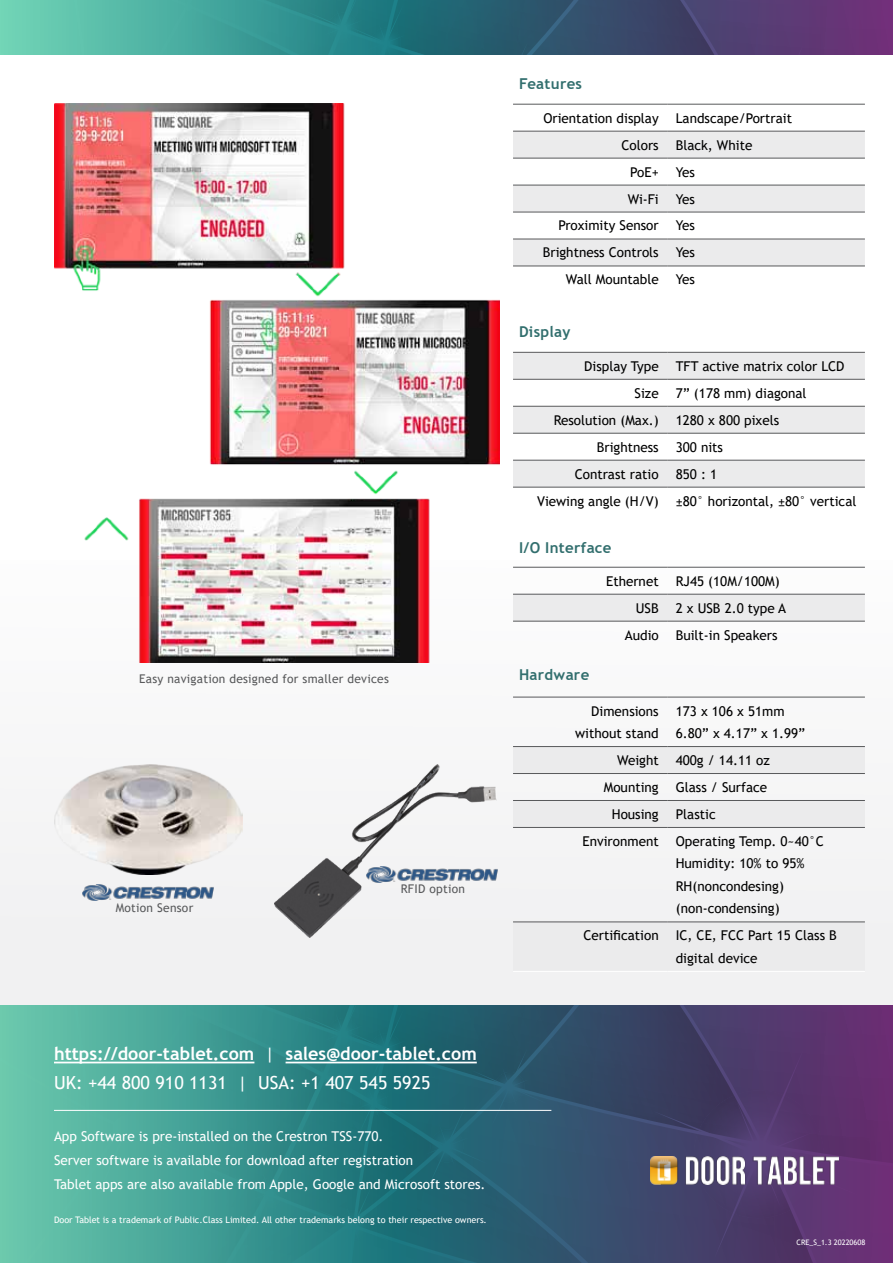
<style>
.page{position:relative;width:893px;height:1263px;background:#fff}
.page>*{position:absolute;margin:0;border:0;box-sizing:border-box;transform-origin:0 0}
.t1{font:700 18px/28.5px "Trebuchet MS";color:#fff}
.t2{font:700 15px "Trebuchet MS";letter-spacing:.02em;color:#326f6e}
.t3{font:13.5px/22.5px "Trebuchet MS";color:#000}
.t4{font:13.5px/24px "Trebuchet MS";color:#fff}
.t5{font:12px "Trebuchet MS";letter-spacing:.02em;color:#58595b}
.t6{font:9px "Trebuchet MS";color:#fff}
.t7{font:7.5px "Trebuchet MS";color:#fff}
.s1{font-weight:400}
</style>
<div class="page">
<div style="left:0;top:560px;width:893px;height:703px;background:#f1f1f2"></div>
<svg style="left:0;top:0;width:893px;height:54px;background:#427383"></svg>
<svg style="left:0;top:1005px;width:893px;height:258px;background:#3f6f7f"></svg>
<img style="left:650px;top:1157px;width:189px;height:27px">
<img style="left:54px;top:104px;width:445px;height:558px">
<img style="left:83px;top:884px;width:131px;height:16px">
<img style="left:54px;top:765px;width:189px;height:110px">
<img style="left:274px;top:765px;width:223px;height:172px">
<img style="left:367px;top:867px;width:130px;height:15px">
<hr style="left:54px;top:1062px;width:200px;height:1px;background:#fff">
<hr style="left:286px;top:1062px;width:191px;height:1px;background:#fff">
<hr style="left:54px;top:1110px;width:497px;height:1px;background:#fff">
<svg style="left:513px;top:132px;width:352px;height:790px"></svg>
<svg style="left:513px;top:294px;width:352px;height:26px"></svg>
<hr style="left:513px;top:104px;width:154px;height:1px;background:#58595b">
<hr style="left:667px;top:104px;width:198px;height:1px;background:#58595b">
<hr style="left:513px;top:131px;width:154px;height:1px;background:#58595b">
<hr style="left:667px;top:131px;width:198px;height:1px;background:#58595b">
<hr style="left:513px;top:158px;width:154px;height:1px;background:#58595b">
<hr style="left:667px;top:158px;width:198px;height:1px;background:#58595b">
<hr style="left:513px;top:185px;width:154px;height:1px;background:#58595b">
<hr style="left:667px;top:185px;width:198px;height:1px;background:#58595b">
<hr style="left:513px;top:212px;width:154px;height:1px;background:#58595b">
<hr style="left:667px;top:212px;width:198px;height:1px;background:#58595b">
<hr style="left:513px;top:239px;width:154px;height:1px;background:#58595b">
<hr style="left:667px;top:239px;width:198px;height:1px;background:#58595b">
<hr style="left:513px;top:352px;width:154px;height:1px;background:#58595b">
<hr style="left:667px;top:352px;width:198px;height:1px;background:#58595b">
<hr style="left:513px;top:379px;width:154px;height:1px;background:#58595b">
<hr style="left:667px;top:379px;width:198px;height:1px;background:#58595b">
<hr style="left:513px;top:406px;width:154px;height:1px;background:#58595b">
<hr style="left:667px;top:406px;width:198px;height:1px;background:#58595b">
<hr style="left:513px;top:433px;width:154px;height:1px;background:#58595b">
<hr style="left:667px;top:433px;width:198px;height:1px;background:#58595b">
<hr style="left:513px;top:460px;width:154px;height:1px;background:#58595b">
<hr style="left:667px;top:460px;width:198px;height:1px;background:#58595b">
<hr style="left:513px;top:567px;width:154px;height:1px;background:#58595b">
<hr style="left:667px;top:567px;width:198px;height:1px;background:#58595b">
<hr style="left:513px;top:594px;width:154px;height:1px;background:#58595b">
<hr style="left:667px;top:594px;width:198px;height:1px;background:#58595b">
<hr style="left:513px;top:697px;width:154px;height:1px;background:#58595b">
<hr style="left:667px;top:697px;width:198px;height:1px;background:#58595b">
<hr style="left:513px;top:746px;width:154px;height:1px;background:#58595b">
<hr style="left:667px;top:746px;width:198px;height:1px;background:#58595b">
<hr style="left:513px;top:773px;width:154px;height:1px;background:#58595b">
<hr style="left:667px;top:773px;width:198px;height:1px;background:#58595b">
<hr style="left:513px;top:800px;width:154px;height:1px;background:#58595b">
<hr style="left:667px;top:800px;width:198px;height:1px;background:#58595b">
<hr style="left:513px;top:827px;width:154px;height:1px;background:#58595b">
<hr style="left:667px;top:827px;width:198px;height:1px;background:#58595b">
<hr style="left:513px;top:922px;width:154px;height:1px;background:#58595b">
<hr style="left:667px;top:922px;width:198px;height:1px;background:#58595b">
<hr style="left:513px;top:971px;width:154px;height:1px;background:#fff">
<hr style="left:667px;top:971px;width:198px;height:1px;background:#fff">
<hr style="left:513px;top:266px;width:154px;height:1px;background:#58595b">
<hr style="left:667px;top:266px;width:198px;height:1px;background:#58595b">
<hr style="left:513px;top:487px;width:154px;height:1px;background:#58595b">
<hr style="left:667px;top:487px;width:198px;height:1px;background:#58595b">
<hr style="left:513px;top:621px;width:154px;height:1px;background:#58595b">
<hr style="left:667px;top:621px;width:198px;height:1px;background:#58595b">
<hr style="left:513px;top:293px;width:154px;height:1px;background:#fff">
<hr style="left:667px;top:293px;width:198px;height:1px;background:#fff">
<hr style="left:513px;top:535px;width:154px;height:1px;background:#fff">
<hr style="left:667px;top:535px;width:198px;height:1px;background:#fff">
<p class="t5" style="left:139px;top:671px;width:251px">Easy navigation designed for smaller devices</p>
<p class="t5" style="left:116px;top:900px;width:79px">Motion Sensor</p>
<p class="t5" style="left:401px;top:881px;width:66px">RFID option</p>
<h1 class="t1" style="left:54px;top:1039px;width:424px">https://door-tablet.com <span class="s1">|</span> sales@door-tablet.com<br><span class="s1">UK: +44 800 910 1131 | USA: +1 407 545 5925</span></h1>
<p class="t4" style="left:54px;top:1124px;width:433px">App Software is pre-installed on the Crestron TSS-770.<br>Server software is available for download after registration<br>Tablet apps are also available from Apple, Google and Microsoft stores.</p>
<p class="t6" style="left:54px;top:1214px;width:434px">Door Tablet is a trademark of Public.Class Limited. All other trademarks belong to their respective owners.</p>
<p class="t2" style="left:519px;top:74px;width:65px">Features</p>
<p class="t3" style="left:543px;top:107px;width:117px">Orientation display</p>
<p class="t3" style="left:676px;top:107px;width:118px">Landscape/Portrait</p>
<p class="t3" style="left:621px;top:133px;width:39px">Colors</p>
<p class="t3" style="left:676px;top:133px;width:78px">Black, White</p>
<p class="t3" style="left:630px;top:160px;width:30px">PoE+</p>
<p class="t3" style="left:676px;top:160px;width:21px">Yes</p>
<p class="t3" style="left:628px;top:187px;width:33px">Wi-Fi</p>
<p class="t3" style="left:676px;top:187px;width:21px">Yes</p>
<p class="t3" style="left:558px;top:214px;width:102px">Proximity Sensor</p>
<p class="t3" style="left:676px;top:214px;width:21px">Yes</p>
<p class="t3" style="left:543px;top:241px;width:117px">Brightness Controls</p>
<p class="t3" style="left:676px;top:241px;width:21px">Yes</p>
<p class="t3" style="left:566px;top:268px;width:94px">Wall Mountable</p>
<p class="t3" style="left:676px;top:268px;width:21px">Yes</p>
<p class="t2" style="left:519px;top:322px;width:53px">Display</p>
<p class="t3" style="left:584px;top:355px;width:76px">Display Type</p>
<p class="t3" style="left:676px;top:355px;width:170px">TFT active matrix color LCD</p>
<p class="t3" style="left:635px;top:382px;width:26px">Size</p>
<p class="t3" style="left:676px;top:382px;width:132px">7” (178 mm) diagonal</p>
<p class="t3" style="left:554px;top:409px;width:106px">Resolution (Max.)</p>
<p class="t3" style="left:676px;top:409px;width:105px">1280 x 800 pixels</p>
<p class="t3" style="left:597px;top:435px;width:63px">Brightness</p>
<p class="t3" style="left:676px;top:435px;width:49px">300 nits</p>
<p class="t3" style="left:575px;top:462px;width:86px">Contrast ratio</p>
<p class="t3" style="left:676px;top:462px;width:43px">850 : 1</p>
<p class="t3" style="left:537px;top:489px;width:123px">Viewing angle (H/V)</p>
<p class="t3" style="left:676px;top:489px;width:182px">±80° horizontal, ±80° vertical</p>
<p class="t2" style="left:519px;top:538px;width:94px">I/O Interface</p>
<p class="t3" style="left:606px;top:569px;width:54px">Ethernet</p>
<p class="t3" style="left:676px;top:569px;width:106px">RJ45 (10M/100M)</p>
<p class="t3" style="left:636px;top:596px;width:24px">USB</p>
<p class="t3" style="left:676px;top:596px;width:112px">2 x USB 2.0 type A</p>
<p class="t3" style="left:625px;top:623px;width:35px">Audio</p>
<p class="t3" style="left:676px;top:623px;width:103px">Built-in Speakers</p>
<p class="t2" style="left:519px;top:666px;width:72px">Hardware</p>
<p class="t3" style="left:575px;top:699px;width:85px;text-align:right">Dimensions without stand</p>
<p class="t3" style="left:676px;top:699px;width:131px">173 x 106 x 51mm<br>6.80” x 4.17” x 1.99”</p>
<p class="t3" style="left:617px;top:749px;width:43px">Weight</p>
<p class="t3" style="left:676px;top:749px;width:96px">400g / 14.11 oz</p>
<p class="t3" style="left:604px;top:776px;width:56px">Mounting</p>
<p class="t3" style="left:676px;top:776px;width:93px">Glass / Surface</p>
<p class="t3" style="left:612px;top:803px;width:48px">Housing</p>
<p class="t3" style="left:676px;top:803px;width:41px">Plastic</p>
<p class="t3" style="left:582px;top:830px;width:78px">Environment</p>
<p class="t3" style="left:676px;top:830px;width:150px">Operating Temp. 0~40°C<br>Humidity: 10% to 95%<br>RH(noncondesing) (non-condensing)</p>
<p class="t3" style="left:583px;top:924px;width:77px">Certification</p>
<p class="t3" style="left:676px;top:924px;width:163px">IC, CE, FCC Part 15 Class B digital device</p>
<p class="t7" style="left:797px;top:1237px;width:70px">CRE_S_1.3 20220608</p>
</div>
